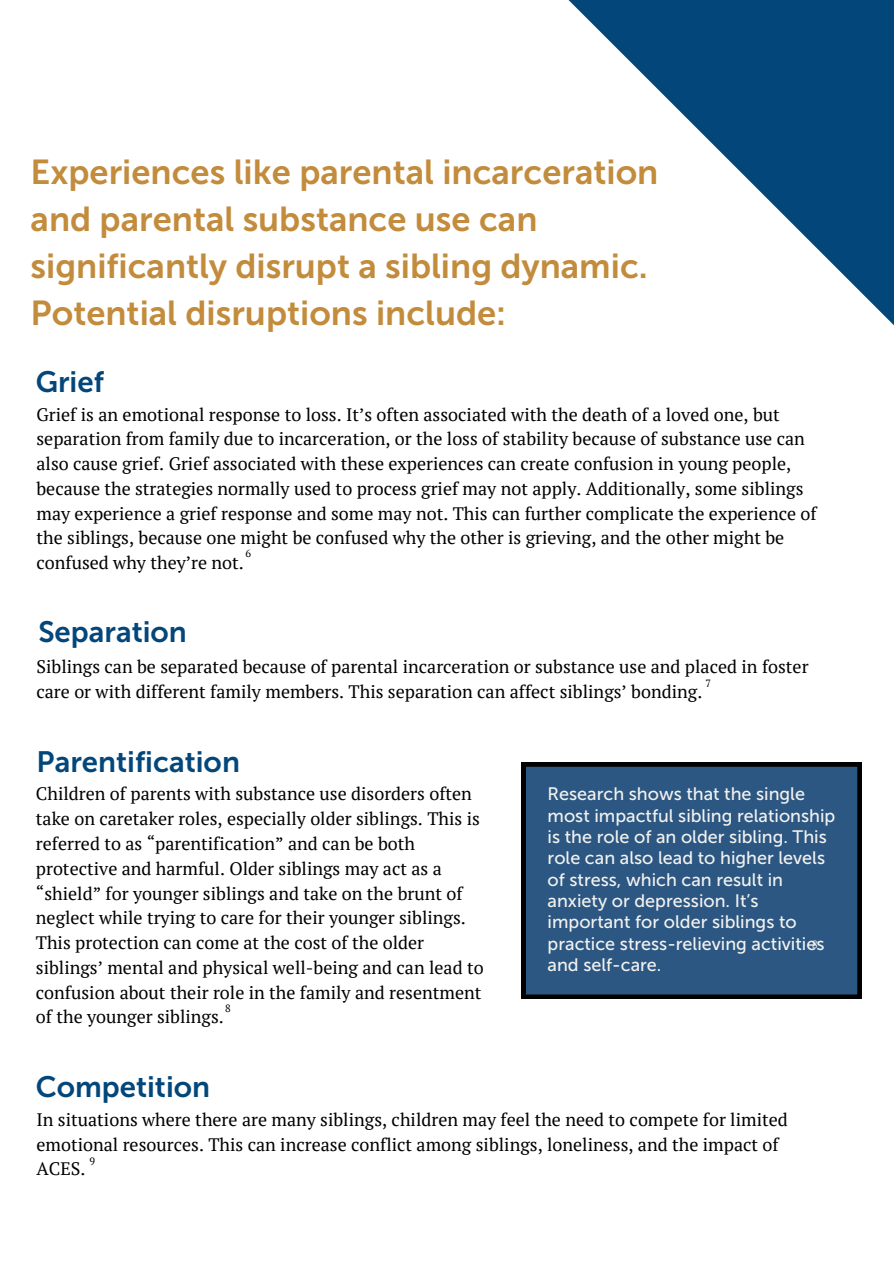
<style>
.page{position:relative;width:894px;height:1264px;background:#fff}
.page>*{position:absolute;margin:0;border:0;box-sizing:border-box;transform-origin:0 0}
.t1{font:34.5px/47.2px "Museo Sans 700";color:#c28c3c}
.t2{font:29.4px "Museo Sans 700";color:#03477a}
.t3{font:18px/24.8px "PT Serif";color:#000}
.t4{font:18px/21.3px "Museo Sans 500";color:#f2f2f0}
.t5{font:10.5px "PT Serif";color:#000}
.t6{font:10.5px "PT Serif";color:#f2f2f0}
</style>
<div class="page">
<svg style="left:568px;top:0;width:325px;height:325px"></svg>
<svg style="left:521px;top:762px;width:340px;height:236px;background:#274f76"></svg>
<p class="t1" style="left:31px;top:148px;width:629px">Experiences like parental incarceration and parental substance use can significantly disrupt a sibling dynamic.<br>Potential disruptions include:</p>
<h2 class="t2" style="left:36px;top:364px;width:70px">Grief</h2>
<h1 class="t3" style="left:36px;top:401px;width:781px">Grief is an emotional response to loss. It’s often associated with the death of a loved one, but separation from family due to incarceration, or the loss of stability because of substance use can also cause grief. Grief associated with these experiences can create confusion in young people, because the strategies normally used to process grief may not apply. Additionally, some siblings may experience a grief response and some may not. This can further complicate the experience of the siblings, because one might be confused why the other is grieving, and the other might be confused why they’re not.</h1>
<p class="t5" style="left:245px;top:546px;width:7px">6</p>
<p class="t2" style="left:38px;top:614px;width:150px">Separation</p>
<p class="t3" style="left:36px;top:654px;width:773px">Siblings can be separated because of parental incarceration or substance use and placed in foster care or with different family members. This separation can affect siblings’ bonding.</p>
<p class="t5" style="left:705px;top:676px;width:7px">7</p>
<h2 class="t2" style="left:37px;top:744px;width:205px">Parentification</h2>
<p class="t3" style="left:36px;top:781px;width:449px">Children of parents with substance use disorders often take on caretaker roles, especially older siblings. This is referred to as “parentification” and can be both protective and harmful. Older siblings may act as a “shield” for younger siblings and take on the brunt of neglect while trying to care for their younger siblings.<br>This protection can come at the cost of the older siblings’ mental and physical well-being and can lead to confusion about their role in the family and resentment of the younger siblings.</p>
<p class="t5" style="left:225px;top:1000px;width:7px">8</p>
<p class="t2" style="left:36px;top:1069px;width:176px">Competition</p>
<p class="t4" style="left:547px;top:783px;width:289px">Research shows that the single most impactful sibling relationship is the role of an older sibling. This role can also lead to higher levels of stress, which can result in anxiety or depression. It’s important for older siblings to practice stress-relieving activities and self-care.</p>
<h2 class="t6" style="left:812px;top:937px;width:7px">8</h2>
<h2 class="t3" style="left:36px;top:1106px;width:752px">In situations where there are many siblings, children may feel the need to compete for limited emotional resources. This can increase conflict among siblings, loneliness, and the impact of<br>ACES.</h2>
<p class="t5" style="left:89px;top:1153px;width:7px">9</p>
</div>
